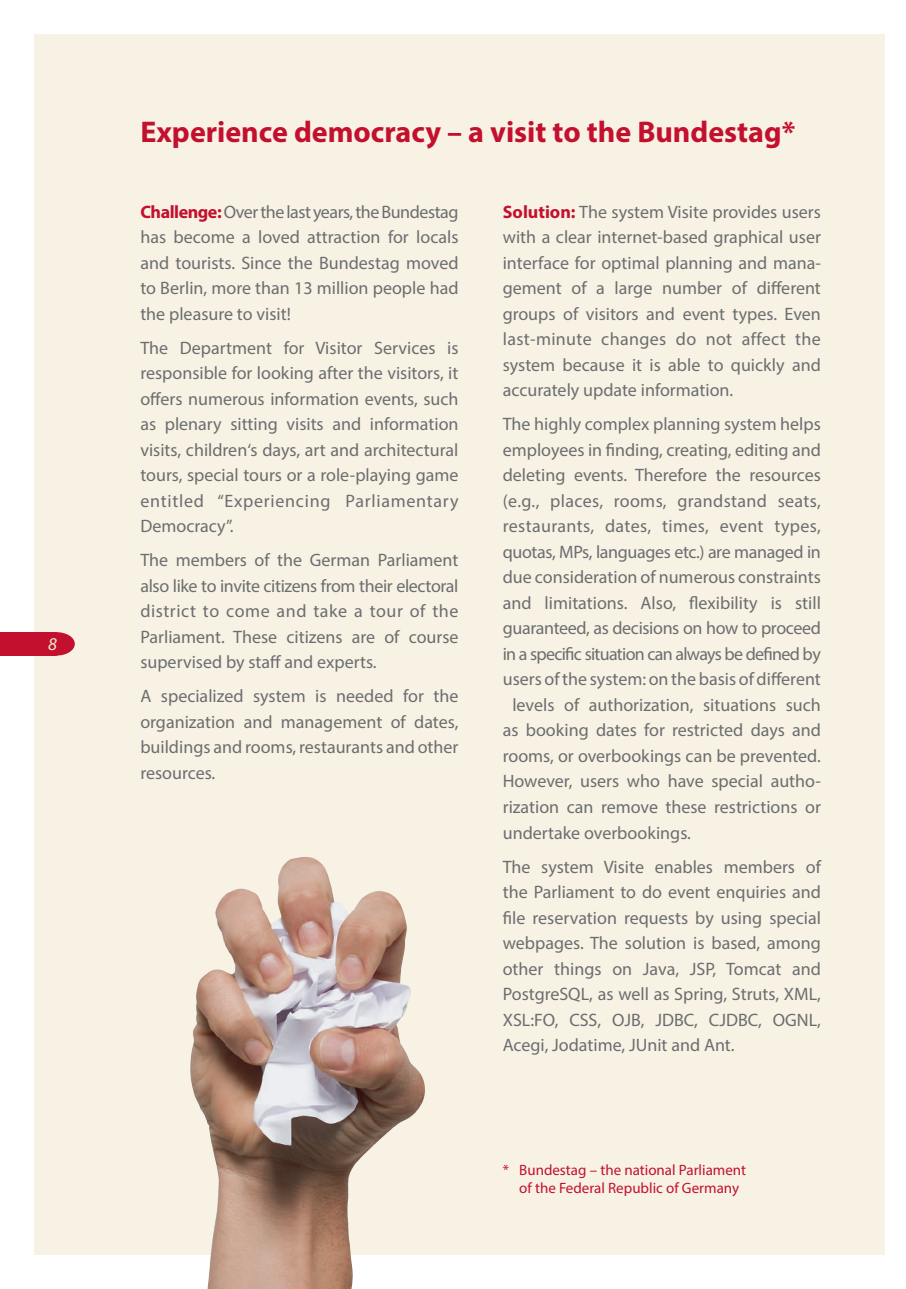
<style>
.page{position:relative;width:906px;height:1289px;background:#fff}
.page>*{position:absolute;margin:0;border:0;box-sizing:border-box;transform-origin:0 0}
.t1{font:700 30px "Myriad Pro";color:#c3102f}
.Absatzformat_1{font:18px/25.5px "Myriad Pro";color:#6c6d70;text-align:justify}
.Absatzformat_1-2{font:18px "Myriad Pro";letter-spacing:-.02em;color:#6c6d70}
.Absatzformat_1-3{font:18px "Myriad Pro";letter-spacing:.02em;color:#6c6d70}
.Absatzformat_1-4{font:18px "Myriad Pro";letter-spacing:-.04em;color:#6c6d70}
.t2{font:italic 18px "Myriad Pro";color:#f2e8ca}
.t3{font:15px "Myriad Pro";color:#c3102f}
.s1{font-weight:700;color:#c3102f}
</style>
<div class="page">
<div style="left:34px;top:34px;width:850px;height:1220px;background:#f7f2e3"></div>
<div style="left:38px;top:632px;width:37px;height:23px;background:#c3102f;border-radius:50%"></div>
<div style="left:0;top:632px;width:56px;height:23px;background:#c3102f"></div>
<img style="left:189px;top:857px;width:238px;height:431px">
<p class="t2" style="left:48px;top:632px;width:10px">8</p>
<p class="t1" style="left:140px;top:112px;width:656px">Experience democracy – a visit to the Bundestag*</p>
<p class="Absatzformat_1" style="left:140px;top:199px;width:320px"><span class="s1">Challenge:</span> Over the last years, the Bundestag has become a loved attraction for locals and tourists. Since the Bundestag moved to Berlin, more than 13 million people had the pleasure to visit!</p>
<p class="Absatzformat_1" style="left:140px;top:335px;width:320px">The Department for Visitor Services is responsible for looking after the visitors, it offers numerous information events, such as plenary sitting visits and information visits, children‘s days, art and architectural tours, special tours or a role-playing game entitled “Experiencing Parliamentary Democracy”.</p>
<p class="Absatzformat_1" style="left:140px;top:547px;width:320px">The members of the German Parliament also like to invite citizens from their electoral district to come and take a tour of the Parliament. These citizens are of course supervised by staff and experts.</p>
<p class="Absatzformat_1" style="left:140px;top:683px;width:320px">A specialized system is needed for the organization and management of dates, buildings and rooms, restaurants and other resources.</p>
<p class="Absatzformat_1" style="left:503px;top:199px;width:320px"><span class="s1">Solution:</span> The system Visite provides users with a clear internet-based graphical user interface for optimal planning and mana&shy;gement of a large number of different groups of visitors and event types. Even last-minute changes do not affect the system because it is able to quickly and accurately update information.</p>
<p class="Absatzformat_1" style="left:503px;top:411px;width:320px">The highly complex planning system helps</p>
<p class="Absatzformat_1" style="left:503px;top:437px;width:320px">employees in finding, creating, editing and</p>
<p class="Absatzformat_1" style="left:503px;top:462px;width:320px">deleting events. Therefore the resources</p>
<p class="Absatzformat_1-3" style="left:503px;top:489px;width:320px">(e.g., places, rooms, grandstand seats,</p>
<p class="Absatzformat_1-3" style="left:503px;top:515px;width:320px">restaurants, dates, times, event types,</p>
<p class="Absatzformat_1-2" style="left:503px;top:540px;width:320px">quotas, MPs, languages etc.) are managed in</p>
<p class="Absatzformat_1" style="left:503px;top:564px;width:320px">due consideration of numerous constraints</p>
<p class="Absatzformat_1" style="left:503px;top:590px;width:320px">and limitations. Also, flexibility is still</p>
<p class="Absatzformat_1-2" style="left:503px;top:617px;width:320px">guaranteed, as decisions on how to proceed</p>
<p class="Absatzformat_1-4" style="left:503px;top:642px;width:319px">in a specific situation can always be defined by</p>
<p class="Absatzformat_1" style="left:503px;top:666px;width:320px">users of the system: on the basis of different</p>
<p class="Absatzformat_1" style="left:512px;top:692px;width:310px">levels of authorization, situations such</p>
<p class="Absatzformat_1" style="left:503px;top:717px;width:320px">as booking dates for restricted days and</p>
<p class="Absatzformat_1" style="left:503px;top:743px;width:320px">rooms, or overbookings can be prevented.</p>
<p class="Absatzformat_1" style="left:503px;top:768px;width:320px">However, users who have special autho-</p>
<p class="Absatzformat_1" style="left:503px;top:794px;width:320px">rization can remove these restrictions or</p>
<p class="Absatzformat_1" style="left:503px;top:819px;width:190px">undertake overbookings.</p>
<p class="Absatzformat_1" style="left:503px;top:853px;width:320px">The system Visite enables members of the Parliament to do event enquiries and file reservation requests by using special webpages. The solution is based, among other things on Java, JSP, Tomcat and PostgreSQL, as well as Spring, Struts, XML, XSL:FO, CSS, OJB, JDBC, CJDBC, OGNL, Acegi, Jodatime, JUnit and Ant.</p>
<p class="t3" style="left:503px;top:1160px;width:245px">* Bundestag – the national Parliament</p>
<p class="t3" style="left:519px;top:1178px;width:221px">of the Federal Republic of Germany</p>
</div>
